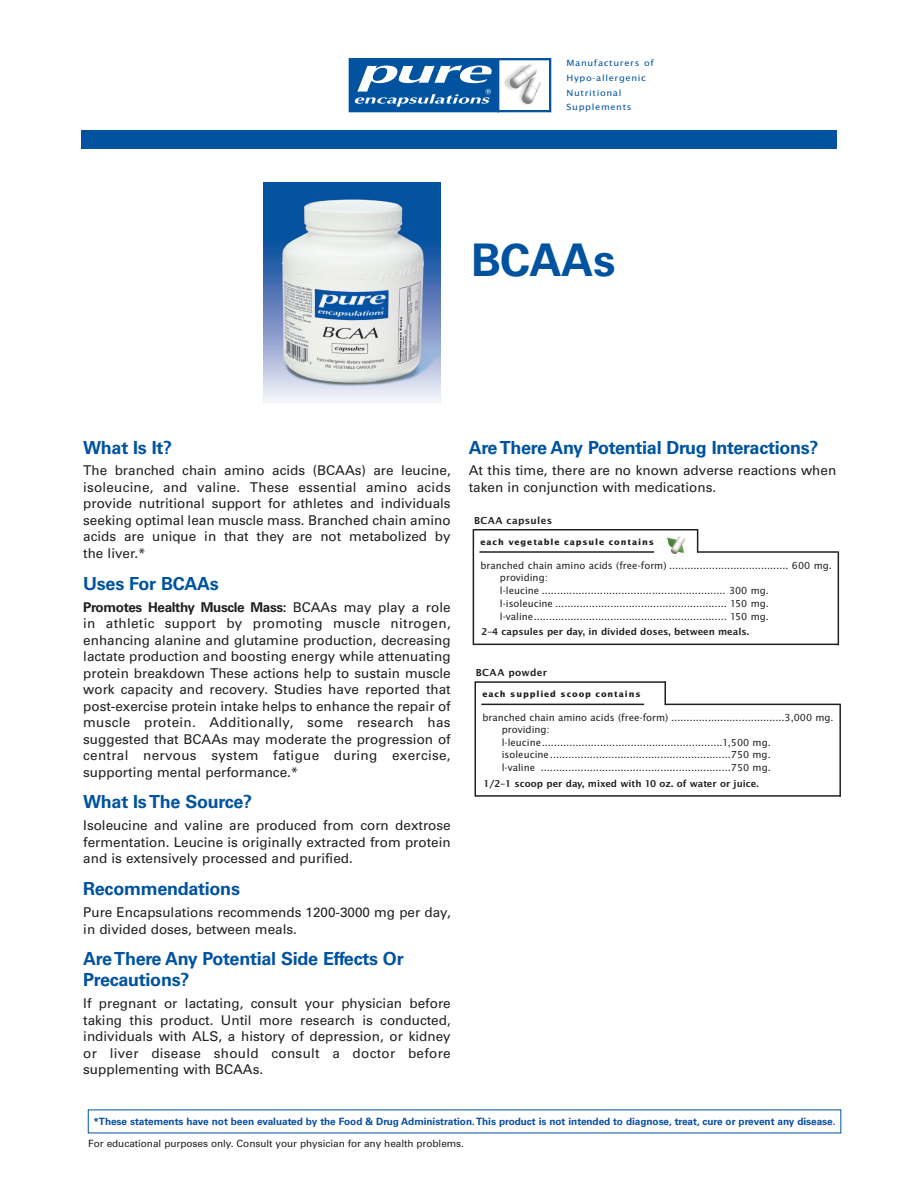
<style>
.page{position:relative;width:918px;height:1188px;background:#fff}
.page>*{position:absolute;margin:0;border:0;box-sizing:border-box;transform-origin:0 0}
.t1{font:700 45px "Univers";letter-spacing:-.015em;color:#0153a0}
.t2{font:700 18px/21px "Univers";letter-spacing:-.015em;color:#0153a0}
.t3{font:13.5px/16.5px "Univers";color:#231f20;text-align:justify}
.t4{font:10.5px/12.8px "Lucida Sans EF";color:#231f20}
.t5{font:600 10.5px "Lucida Sans EF";letter-spacing:.03em;color:#231f20}
.t6{font:600 10.2px "Lucida Sans EF";color:#231f20}
.t7{font:700 10.05px "Univers";letter-spacing:-.005em;color:#0a4fa2}
.t8{font:10.05px "Univers";letter-spacing:-.005em;color:#231f20}
.t9{font:9.3px/14.9px "Lucida Sans EF";letter-spacing:.065em;color:#0153a0;scale:1.1 1}
.t10{font:700 9px "Lucida Sans EF";letter-spacing:.1em;color:#231f20}
.s1{font-weight:700}
</style>
<div class="page">
<div style="left:81px;top:130px;width:756px;height:18px;background:#0153a0"></div>
<div style="left:349px;top:58px;width:150px;height:54px;background:#0153a0"></div>
<svg style="left:354px;top:66px;width:138px;height:41px"></svg>
<div style="left:497px;top:58px;width:54px;height:54px;background:#fff;border:2px solid #0153a0"></div>
<img style="left:504px;top:64px;width:37px;height:41px">
<img style="left:263px;top:182px;width:178px;height:219px">
<hr style="left:473px;top:644px;width:365px;height:1px;background:#231f20">
<hr style="left:698px;top:551px;width:140px;height:2px;background:#231f20">
<hr style="left:479px;top:551px;width:175px;height:2px;background:#231f20">
<img style="left:666px;top:536px;width:19px;height:18px">
<hr style="left:473px;top:529px;width:225px;height:1px;background:#231f20">
<svg style="left:697px;top:530px;width:1px;height:23px"></svg>
<hr style="left:473px;top:529px;width:1px;height:116px;background:#231f20">
<hr style="left:838px;top:551px;width:1px;height:94px;background:#231f20">
<hr style="left:475px;top:795px;width:365px;height:2px;background:#231f20">
<hr style="left:665px;top:704px;width:175px;height:1px;background:#231f20">
<hr style="left:481px;top:704px;width:163px;height:1px;background:#231f20">
<hr style="left:475px;top:681px;width:191px;height:2px;background:#231f20">
<hr style="left:664px;top:681px;width:2px;height:24px;background:#231f20">
<hr style="left:475px;top:682px;width:1px;height:115px;background:#231f20">
<hr style="left:839px;top:704px;width:2px;height:93px;background:#231f20">
<p class="t9" style="left:567px;top:56px;width:81px">Manufacturers of<br>Hypo-allergenic<br>Nutritional<br>Supplements</p>
<h1 class="t1" style="left:471px;top:243px;width:146px">BCAAs</h1>
<h2 class="t2" style="left:83px;top:438px;width:91px">What Is It?</h2>
<p class="t3" style="left:83px;top:464px;width:369px">The branched chain amino acids (BCAAs) are leucine, isoleucine, and valine. These essential amino acids provide nutritional support for athletes and individuals seeking optimal lean muscle mass. Branched chain amino acids are unique in that they are not metabolized by the liver.*</p>
<h2 class="t2" style="left:83px;top:574px;width:137px">Uses For BCAAs</h2>
<p class="t3" style="left:83px;top:600px;width:369px"><span class="s1">Promotes Healthy Muscle Mass:</span> BCAAs may play a role in athletic support by promoting muscle nitrogen, enhancing alanine and glutamine production, decreasing lactate production and boosting energy while attenuating protein breakdown These actions help to sustain muscle work capacity and recovery. Studies have reported that post-exercise protein intake helps to enhance the repair of muscle protein. Additionally, some research has suggested that BCAAs may moderate the progression of central nervous system fatigue during exercise, supporting mental performance.*</p>
<h2 class="t2" style="left:83px;top:793px;width:171px">What Is The Source?</h2>
<p class="t3" style="left:83px;top:819px;width:369px">Isoleucine and valine are produced from corn dextrose fermentation. Leucine is originally extracted from protein and is extensively processed and purified.</p>
<h2 class="t2" style="left:83px;top:880px;width:158px">Recommendations</h2>
<p class="t3" style="left:83px;top:905px;width:369px">Pure Encapsulations recommends 1200-3000 mg per day, in divided doses, between meals.</p>
<h2 class="t2" style="left:83px;top:950px;width:322px">Are There Any Potential Side Effects Or<br>Precautions?</h2>
<p class="t3" style="left:83px;top:996px;width:369px">If pregnant or lactating, consult your physician before taking this product. Until more research is conducted, individuals with ALS, a history of depression, or kidney or liver disease should consult a doctor before supplementing with BCAAs.</p>
<h2 class="t2" style="left:469px;top:438px;width:351px">Are There Any Potential Drug Interactions?</h2>
<p class="t3" style="left:469px;top:464px;width:369px">At this time, there are no known adverse reactions when taken in conjunction with medications.</p>
<p class="t5" style="left:474px;top:516px;width:80px">BCAA capsules</p>
<p class="t10" style="left:481px;top:538px;width:175px">each vegetable capsule contains</p>
<p class="t4" style="left:500px;top:560px;width:333px;text-indent:-19px">branched chain amino acids (free-form) ....................................... 600 mg. providing:<br>l-leucine ............................................................ 300 mg.<br>l-isoleucine ........................................................ 150 mg. l-valine............................................................... 150 mg.</p>
<p class="t6" style="left:482px;top:628px;width:269px">2–4 capsules per day, in divided doses, between meals.</p>
<p class="t5" style="left:476px;top:669px;width:73px">BCAA powder</p>
<p class="t10" style="left:482px;top:691px;width:160px">each supplied scoop contains</p>
<p class="t4" style="left:502px;top:712px;width:333px;text-indent:-19px">branched chain amino acids (free-form) .....................................3,000 mg. providing:<br>l-leucine...........................................................1,500 mg. isoleucine...........................................................750 mg.<br>l-valine ..............................................................750 mg.</p>
<p class="t6" style="left:483px;top:779px;width:277px">1/2–1 scoop per day, mixed with 10 oz. of water or juice.</p>
<p class="t7" style="left:93px;top:1118px;width:744px">*These statements have not been evaluated by the Food &amp; Drug Administration.This product is not intended to diagnose, treat, cure or prevent any disease.</p>
<p class="t8" style="left:88px;top:1140px;width:377px">For educational purposes only. Consult your physician for any health problems.</p>
</div>
